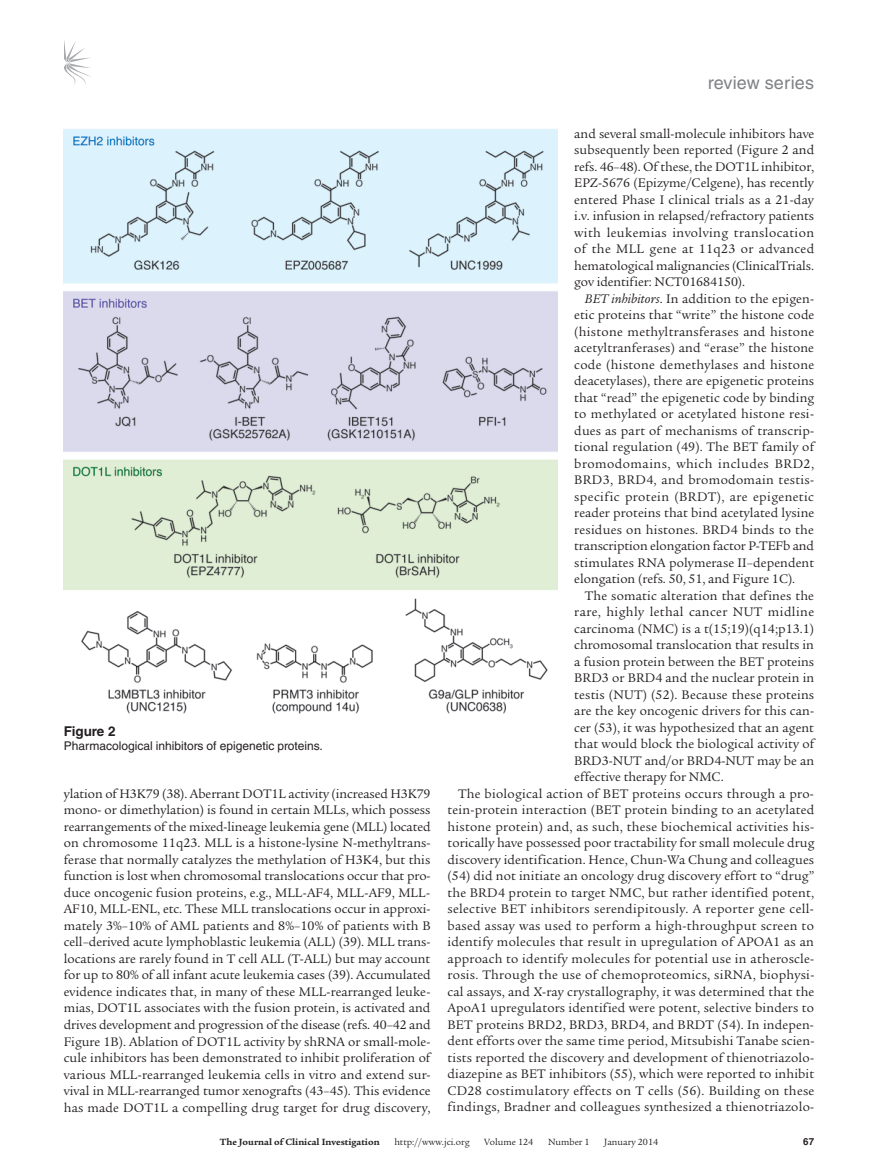
<style>
.page{position:relative;width:878px;height:1175px;background:#fff}
.page>*{position:absolute;margin:0;border:0;box-sizing:border-box;transform-origin:0 0}
.t1{font:18px "Helvetica LT Std";letter-spacing:.01em;color:#808285}
.t2{font:13.5px/16.5px "Legacy Serif Std";letter-spacing:.01em;color:#231f20;text-align:justify}
.t3{font:13.5px "Legacy Serif Std";letter-spacing:.03em;color:#231f20}
.t4{font:700 13.5px "Helvetica LT Std";color:#231f20}
.t5{font:12px "Helvetica LT Std";color:#231f20}
.t6{font:9.75px "Legacy Serif Std";color:#231f20}
.t7{font:700 9.75px "Legacy Serif Std";color:#231f20}
.t8{font:700 9.75px "Helvetica LT Std";color:#231f20}
.s1{font-style:italic}
</style>
<div class="page">
<svg style="left:64px;top:40px;width:27px;height:45px"></svg>
<img style="left:64px;top:129px;width:493px;height:585px">
<p class="t4" style="left:64px;top:722px;width:53px">Figure 2</p>
<p class="t5" style="left:64px;top:739px;width:260px">Pharmacological inhibitors of epigenetic proteins.</p>
<p class="t2" style="left:64px;top:785px;width:368px">ylation of H3K79 (38). Aberrant DOT1L activity (increased H3K79 mono- or dimethylation) is found in certain MLLs, which possess rearrangements of the mixed-lineage leukemia gene (MLL) located on chromosome 11q23. MLL is a histone-lysine N-methyltrans&shy;ferase that normally catalyzes the methylation of H3K4, but this function is lost when chromosomal translocations occur that pro&shy;duce oncogenic fusion proteins, e.g., MLL-AF4, MLL-AF9, MLL-AF10, MLL-ENL, etc. These MLL translocations occur in approxi&shy;mately 3%–10% of AML patients and 8%–10% of patients with B cell–derived acute lymphoblastic leukemia (ALL) (39). MLL trans&shy;locations are rarely found in T cell ALL (T-ALL) but may account for up to 80% of all infant acute leukemia cases (39). Accumulated evidence indicates that, in many of these MLL-rearranged leuke&shy;mias, DOT1L associates with the fusion protein, is activated and drives development and progression of the disease (refs. 40–42 and Figure 1B). Ablation of DOT1L activity by shRNA or small-mole&shy;cule inhibitors has been demonstrated to inhibit proliferation of various MLL-rearranged leukemia cells in vitro and extend sur&shy;vival in MLL-rearranged tumor xenografts (43–45). This evidence has made DOT1L a compelling drug target for drug discovery,</p>
<h1 class="t1" style="left:708px;top:73px;width:108px">review series</h1>
<p class="t2" style="left:574px;top:125px;width:241px">and several small-molecule inhibitors have subsequently been reported (Figure 2 and refs. 46–48). Of these, the DOT1L inhibitor, EPZ-5676 (Epizyme/Celgene), has recently entered Phase I clinical trials as a 21-day i.v. infusion in relapsed/refractory patients with leukemias involving translocation of the MLL gene at 11q23 or advanced hematological malignancies (ClinicalTrials. gov identifier: NCT01684150).</p>
<p class="t2" style="left:574px;top:290px;width:241px;text-indent:11px"><span class="s1">BET inhibitors</span>. In addition to the epigen&shy;etic proteins that “write” the histone code (histone methyltransferases and histone acetyltranferases) and “erase” the histone code (histone demethylases and histone deacetylases), there are epigenetic proteins that “read” the epigenetic code by binding to methylated or acetylated histone resi&shy;dues as part of mechanisms of transcrip&shy;tional regulation (49). The BET family of bromodomains, which includes BRD2, BRD3, BRD4, and bromodomain testis&shy;specific protein (BRDT), are epigenetic reader proteins that bind acetylated lysine residues on histones. BRD4 binds to the transcription elongation factor P-TEFb and stimulates RNA polymerase II–dependent elongation (refs. 50, 51, and Figure 1C).</p>
<p class="t2" style="left:585px;top:587px;width:230px">The somatic alteration that defines the</p>
<p class="t3" style="left:574px;top:604px;width:241px">rare, highly lethal cancer NUT midline</p>
<p class="t2" style="left:574px;top:620px;width:241px">carcinoma (NMC) is a t(15;19)(q14;p13.1)</p>
<p class="t2" style="left:574px;top:637px;width:241px">chromosomal translocation that results in</p>
<p class="t2" style="left:574px;top:653px;width:241px">a fusion protein between the BET proteins</p>
<p class="t2" style="left:574px;top:670px;width:241px">BRD3 or BRD4 and the nuclear protein in</p>
<p class="t2" style="left:574px;top:686px;width:241px">testis (NUT) (52). Because these proteins</p>
<p class="t2" style="left:574px;top:703px;width:241px">are the key oncogenic drivers for this can-</p>
<p class="t2" style="left:574px;top:719px;width:241px">cer (53), it was hypothesized that an agent</p>
<p class="t2" style="left:574px;top:736px;width:241px">that would block the biological activity of</p>
<p class="t2" style="left:574px;top:752px;width:241px">BRD3-NUT and/or BRD4-NUT may be an</p>
<p class="t2" style="left:574px;top:769px;width:151px">effective therapy for NMC.</p>
<p class="t2" style="left:458px;top:785px;width:357px">The biological action of BET proteins occurs through a pro-</p>
<p class="t2" style="left:447px;top:802px;width:368px">tein-protein interaction (BET protein binding to an acetylated</p>
<p class="t2" style="left:447px;top:818px;width:368px">histone protein) and, as such, these biochemical activities his-</p>
<p class="t2" style="left:447px;top:835px;width:368px">torically have possessed poor tractability for small molecule drug</p>
<p class="t2" style="left:447px;top:851px;width:368px">discovery identification. Hence, Chun-Wa Chung and colleagues</p>
<p class="t2" style="left:447px;top:868px;width:368px">(54) did not initiate an oncology drug discovery effort to “drug”</p>
<p class="t2" style="left:447px;top:884px;width:368px">the BRD4 protein to target NMC, but rather identified potent,</p>
<p class="t2" style="left:447px;top:901px;width:368px">selective BET inhibitors serendipitously. A reporter gene cell-</p>
<p class="t2" style="left:447px;top:917px;width:368px">based assay was used to perform a high-throughput screen to</p>
<p class="t2" style="left:447px;top:934px;width:368px">identify molecules that result in upregulation of APOA1 as an</p>
<p class="t2" style="left:447px;top:950px;width:368px">approach to identify molecules for potential use in atheroscle-</p>
<p class="t2" style="left:447px;top:967px;width:368px">rosis. Through the use of chemoproteomics, siRNA, biophysi-</p>
<p class="t2" style="left:447px;top:983px;width:368px">cal assays, and X-ray crystallography, it was determined that the</p>
<p class="t2" style="left:447px;top:1000px;width:368px">ApoA1 upregulators identified were potent, selective binders to</p>
<p class="t2" style="left:447px;top:1016px;width:368px">BET proteins BRD2, BRD3, BRD4, and BRDT (54). In indepen-</p>
<p class="t2" style="left:447px;top:1033px;width:368px">dent efforts over the same time period, Mitsubishi Tanabe scien-</p>
<p class="t2" style="left:447px;top:1049px;width:368px">tists reported the discovery and development of thienotriazolo-</p>
<p class="t2" style="left:447px;top:1066px;width:368px">diazepine as BET inhibitors (55), which were reported to inhibit</p>
<p class="t2" style="left:447px;top:1082px;width:368px">CD28 costimulatory effects on T cells (56). Building on these</p>
<p class="t2" style="left:447px;top:1099px;width:368px">findings, Bradner and colleagues synthesized a thienotriazolo-</p>
<p class="t7" style="left:220px;top:1135px;width:161px">The Journal of Clinical Investigation</p>
<p class="t6" style="left:394px;top:1136px;width:77px">http://www.jci.org</p>
<p class="t6" style="left:484px;top:1136px;width:50px">Volume 124</p>
<p class="t6" style="left:548px;top:1136px;width:43px">Number 1</p>
<p class="t6" style="left:604px;top:1136px;width:55px">January 2014</p>
<p class="t8" style="left:803px;top:1135px;width:12px">67</p>
</div>
